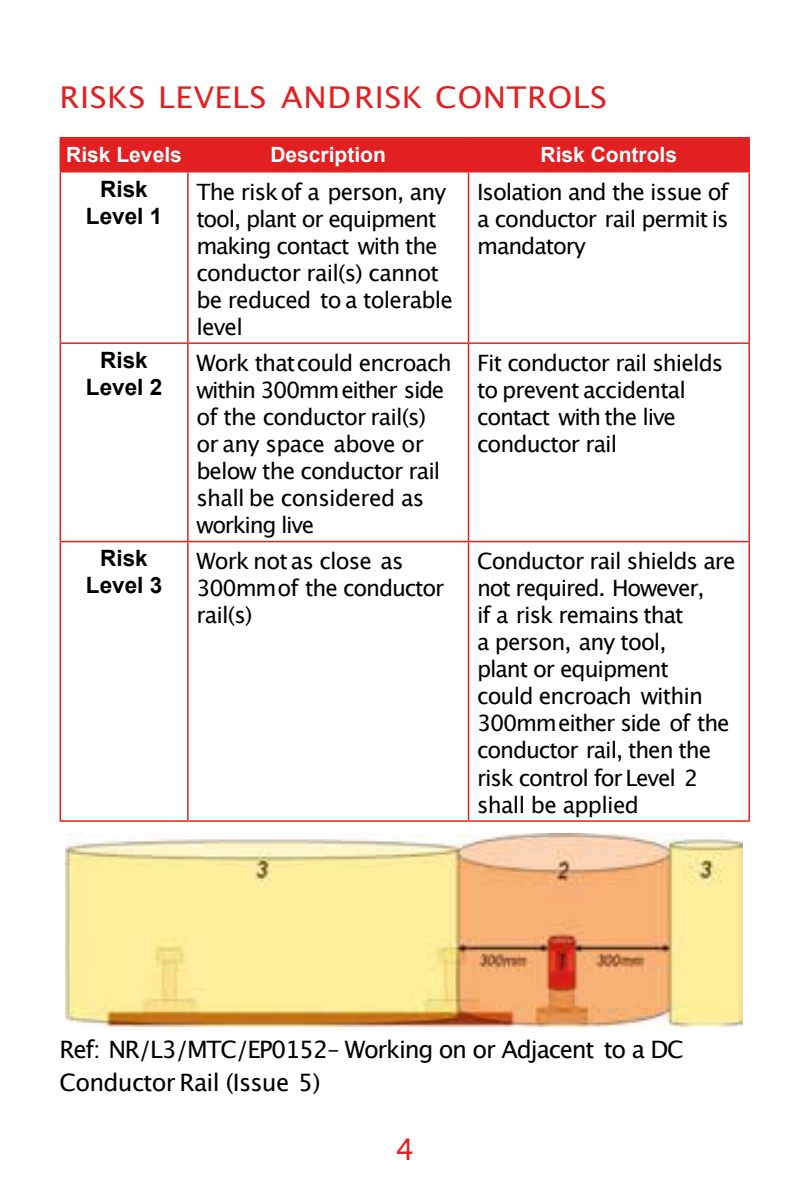
<style>
.page{position:relative;width:808px;height:1191px;background:#fff}
.page>*{position:absolute;margin:0;border:0;box-sizing:border-box;transform-origin:0 0}
.t1{font:30px "Lucida Grande";letter-spacing:.02em;color:#e32021;scale:1.05 1}
.t2{font:30px "Lucida Grande";letter-spacing:.02em;color:#e32021}
.t3{font:24px/33px "Lucida Grande";letter-spacing:-.05em;color:#000}
.t4{font:22.5px/27px "Lucida Grande";letter-spacing:-.04em;color:#000}
.t5{font:700 22.5px/27px "Arial";color:#000;text-align:center}
.t6{font:700 21px "Arial";color:#fff}
</style>
<div class="page">
<div style="left:61px;top:138px;width:687px;height:33px;background:#e32021"></div>
<hr style="left:60px;top:137px;width:128px;height:1px;background:#e32021">
<hr style="left:60px;top:138px;width:1px;height:33px;background:#e32021">
<hr style="left:188px;top:137px;width:280px;height:1px;background:#e32021">
<hr style="left:187px;top:138px;width:2px;height:33px;background:#e32021">
<hr style="left:468px;top:137px;width:282px;height:1px;background:#e32021">
<hr style="left:468px;top:138px;width:1px;height:33px;background:#e32021">
<hr style="left:748px;top:138px;width:2px;height:33px;background:#e32021">
<hr style="left:60px;top:171px;width:128px;height:1px;background:#e32021">
<hr style="left:60px;top:172px;width:1px;height:170px;background:#e32021">
<hr style="left:188px;top:171px;width:280px;height:1px;background:#e32021">
<hr style="left:187px;top:172px;width:2px;height:170px;background:#e32021">
<hr style="left:468px;top:171px;width:282px;height:1px;background:#e32021">
<hr style="left:468px;top:172px;width:1px;height:170px;background:#e32021">
<hr style="left:748px;top:172px;width:2px;height:170px;background:#e32021">
<hr style="left:60px;top:342px;width:128px;height:2px;background:#e32021">
<hr style="left:60px;top:344px;width:1px;height:197px;background:#e32021">
<hr style="left:188px;top:342px;width:280px;height:2px;background:#e32021">
<hr style="left:187px;top:344px;width:2px;height:197px;background:#e32021">
<hr style="left:468px;top:342px;width:282px;height:2px;background:#e32021">
<hr style="left:468px;top:344px;width:1px;height:197px;background:#e32021">
<hr style="left:748px;top:344px;width:2px;height:197px;background:#e32021">
<hr style="left:60px;top:541px;width:128px;height:1px;background:#e32021">
<hr style="left:60px;top:542px;width:1px;height:278px;background:#e32021">
<hr style="left:188px;top:541px;width:280px;height:1px;background:#e32021">
<hr style="left:187px;top:542px;width:2px;height:278px;background:#e32021">
<hr style="left:468px;top:541px;width:282px;height:1px;background:#e32021">
<hr style="left:468px;top:542px;width:1px;height:278px;background:#e32021">
<hr style="left:748px;top:542px;width:2px;height:278px;background:#e32021">
<hr style="left:60px;top:820px;width:128px;height:1px;background:#e32021">
<hr style="left:188px;top:820px;width:280px;height:1px;background:#e32021">
<hr style="left:468px;top:820px;width:282px;height:1px;background:#e32021">
<img style="left:65px;top:833px;width:678px;height:194px">
<h1 class="t1" style="left:60px;top:84px;width:523px">RISKS LEVELS ANDRISK CONTROLS</h1>
<p class="t6" style="left:66px;top:147px;width:117px">Risk Levels</p>
<p class="t6" style="left:270px;top:147px;width:117px">Description</p>
<p class="t6" style="left:541px;top:147px;width:138px">Risk Controls</p>
<p class="t5" style="left:86px;top:177px;width:78px">Risk<br>Level 1</p>
<p class="t4" style="left:196px;top:180px;width:258px">The riskof a person, any tool, plant or equipment making contact with the conductor rail(s) cannot be reduced to a tolerable level</p>
<p class="t4" style="left:477px;top:180px;width:253px;text-align:justify">Isolation and the issue of a conductor rail permit is mandatory</p>
<p class="t5" style="left:86px;top:349px;width:78px">Risk<br>Level 2</p>
<p class="t4" style="left:196px;top:351px;width:257px">Work thatcould encroach within 300mmeither side of the conductor rail(s) or any space above or below the conductor rail shall be considered as working live</p>
<p class="t4" style="left:477px;top:351px;width:248px">Fit conductor rail shields to prevent accidental contact with the live conductor rail</p>
<p class="t5" style="left:86px;top:547px;width:78px">Risk<br>Level 3</p>
<p class="t4" style="left:196px;top:549px;width:250px">Work not as close as<br>300mmof the conductor rail(s)</p>
<p class="t4" style="left:477px;top:549px;width:260px">Conductor rail shields are not required. However,<br>if a risk remains that<br>a person, any tool,<br>plant or equipment<br>could encroach within<br>300mmeither side of the conductor rail, then the risk control for Level 2 shall be applied</p>
<p class="t3" style="left:60px;top:1034px;width:626px">Ref: NR/L3/MTC/EP0152– Working on or Adjacent to a DC<br>Conductor Rail (Issue 5)</p>
<h1 class="t2" style="left:396px;top:1136px;width:20px">4</h1>
</div>
